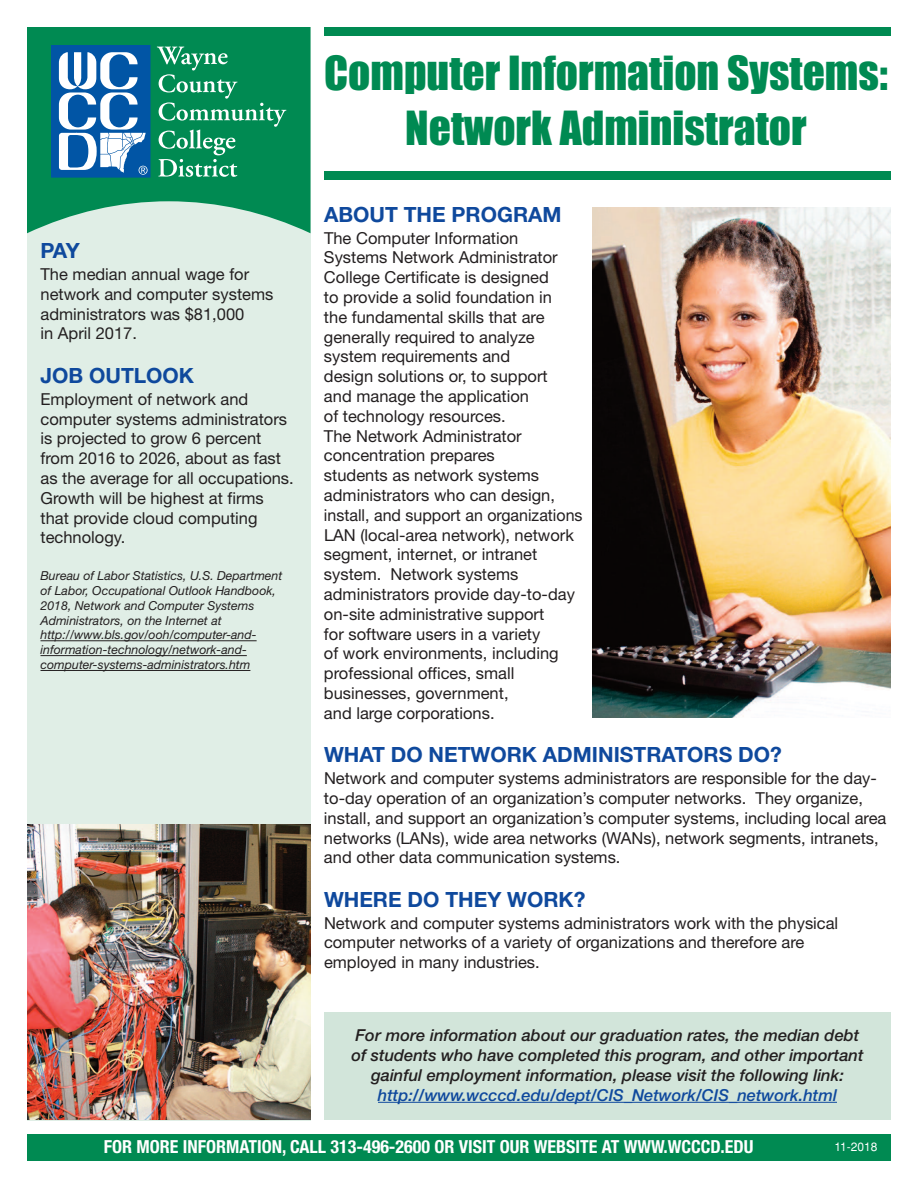
<style>
.page{position:relative;width:918px;height:1188px;background:#fff}
.page>*{position:absolute;margin:0;border:0;box-sizing:border-box;transform-origin:0 0}
.t1{font:43.5px/55.5px "Impact";color:#008a52;text-align:center}
.t2{font:700 21px "Helvetica Neue";color:#0f499d}
.t3{font:700 condensed 18px "Helvetica Neue";color:#fff}
.t4{font:16.5px/19.8px "Helvetica Neue";color:#231f20}
.t5{font:italic 500 16.5px/19.8px "Helvetica Neue";color:#231f20;text-align:center}
.t6{font:italic 500 16.5px "Helvetica Neue";color:#0f499d}
.t7{font:italic 12.3px/14.9px "Helvetica Neue";color:#231f20}
.t8{font:12px "Helvetica";color:#fff}
</style>
<div class="page">
<div style="left:27px;top:27px;width:283px;height:1093px;background:#e0eee6"></div>
<svg style="left:27px;top:27px;width:283px;height:206px;fill:#008a52"></svg>
<div style="left:324px;top:172px;width:567px;height:8px;background:#008a52"></div>
<div style="left:27px;top:1134px;width:864px;height:27px;background:#008a52"></div>
<div style="left:324px;top:27px;width:567px;height:9px;background:#008a52"></div>
<img style="left:27px;top:824px;width:283px;height:295px">
<hr style="left:40px;top:640px;width:217px;height:1px;background:#231f20">
<hr style="left:40px;top:655px;width:207px;height:1px;background:#231f20">
<hr style="left:40px;top:670px;width:210px;height:1px;background:#231f20">
<div style="left:52px;top:45px;width:98px;height:132px;background:#0155a5"></div>
<div style="left:51px;top:45px;width:99px;height:133px;border:1px solid #0155a5"></div>
<svg style="left:157px;top:47px;width:129px;height:130px"></svg>
<svg style="left:59px;top:52px;width:89px;height:123px"></svg>
<img style="left:592px;top:208px;width:299px;height:509px">
<div style="left:324px;top:1012px;width:567px;height:108px;background:#d2e5da"></div>
<hr style="left:378px;top:1102px;width:459px;height:1px;background:#0f499d">
<p class="t2" style="left:40px;top:243px;width:41px">PAY</p>
<p class="t4" style="left:40px;top:266px;width:234px">The median annual wage for network and computer systems administrators was $81,000<br>in April 2017.</p>
<p class="t2" style="left:40px;top:368px;width:155px">JOB OUTLOOK</p>
<p class="t4" style="left:40px;top:391px;width:255px">Employment of network and computer systems administrators is projected to grow 6 percent from 2016 to 2026, about as fast as the average for all occupations.<br>Growth will be highest at firms that provide cloud computing technology.</p>
<p class="t7" style="left:40px;top:569px;width:243px">Bureau of Labor Statistics, U.S. Department of Labor, Occupational Outlook Handbook, 2018, Network and Computer Systems Administrators, on the Internet at http://www.bls.gov/ooh/computer-and&shy;information-technology/network-and&shy;computer-systems-administrators.htm</p>
<h1 class="t1" style="left:324px;top:47px;width:565px">Computer Information Systems:<br>Network Administrator</h1>
<p class="t2" style="left:324px;top:207px;width:239px">ABOUT THE PROGRAM</p>
<p class="t4" style="left:324px;top:229px;width:260px">The Computer Information<br>Systems Network Administrator<br>College Certificate is designed<br>to provide a solid foundation in<br>the fundamental skills that are generally required to analyze system requirements and<br>design solutions or, to support<br>and manage the application<br>of technology resources.<br>The Network Administrator concentration prepares<br>students as network systems administrators who can design, install, and support an organizations<br>LAN (local-area network), network segment, internet, or intranet system. Network systems administrators provide day-to-day on-site administrative support<br>for software users in a variety<br>of work environments, including professional offices, small businesses, government,<br>and large corporations.</p>
<p class="t2" style="left:324px;top:747px;width:459px">WHAT DO NETWORK ADMINISTRATORS DO?</p>
<p class="t4" style="left:324px;top:770px;width:564px">Network and computer systems administrators are responsible for the day&shy;to-day operation of an organization’s computer networks. They organize, install, and support an organization’s computer systems, including local area networks (LANs), wide area networks (WANs), network segments, intranets, and other data communication systems.</p>
<p class="t2" style="left:324px;top:892px;width:263px">WHERE DO THEY WORK?</p>
<p class="t4" style="left:324px;top:915px;width:516px">Network and computer systems administrators work with the physical computer networks of a variety of organizations and therefore are employed in many industries.</p>
<p class="t5" style="left:351px;top:1027px;width:514px">For more information about our graduation rates, the median debt of students who have completed this program, and other important gainful employment information, please visit the following link:</p>
<p class="t6" style="left:378px;top:1089px;width:461px">http://www.wcccd.edu/dept/CIS_Network/CIS_network.html</p>
<p class="t3" style="left:104px;top:1140px;width:651px">FOR MORE INFORMATION, CALL 313-496-2600 OR VISIT OUR WEBSITE AT WWW.WCCCD.EDU</p>
<p class="t8" style="left:834px;top:1139px;width:45px">11-2018</p>
</div>
